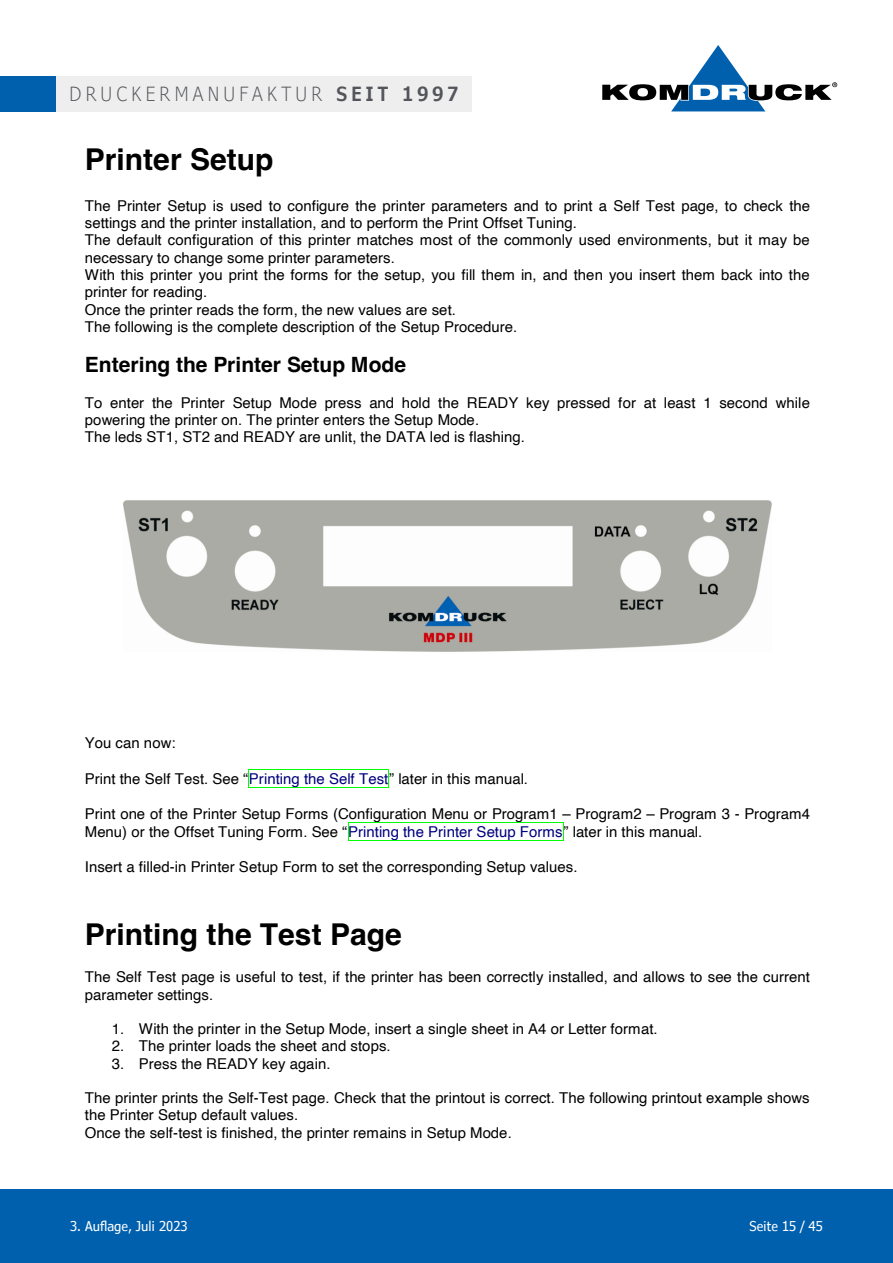
<style>
.page{position:relative;width:893px;height:1263px;background:#fff}
.page>*{position:absolute;margin:0;border:0;box-sizing:border-box;transform-origin:0 0}
.t1{font:700 30px "Helvetica";color:#000}
.t2{font:700 21px "Helvetica";color:#000}
.t3{font:300 condensed 19.5px/14.4px "Verdana Pro";letter-spacing:.22em;color:#54555a}
.t4{font:15px/17.2px "Helvetica";color:#000}
.t5{font:condensed 13.5px "Verdana Pro";color:#fff}
.s1{font-weight:600}
.s2{color:#000080}
</style>
<div class="page">
<div style="left:0;top:1190px;width:893px;height:73px;background:#0160ae"></div>
<div style="left:56px;top:76px;width:416px;height:36px;background:#eeeeef"></div>
<div style="left:0;top:76px;width:56px;height:36px;background:#0160ae"></div>
<svg style="left:602px;top:45px;width:235px;height:66px"></svg>
<img style="left:123px;top:501px;width:648px;height:150px">
<hr style="left:249px;top:769px;width:139px;height:1px;background:#0f0">
<hr style="left:249px;top:787px;width:139px;height:1px;background:#0f0">
<svg style="left:388px;top:769px;width:1px;height:19px"></svg>
<hr style="left:348px;top:822px;width:215px;height:1px;background:#0f0">
<svg style="left:348px;top:823px;width:1px;height:17px"></svg>
<hr style="left:348px;top:840px;width:215px;height:1px;background:#0f0">
<svg style="left:563px;top:822px;width:1px;height:19px"></svg>
<h3 class="t3" style="left:69px;top:73px;width:405px;text-indent:14px">DRUCKERMANUFAKTUR <span class="s1">SEIT 1997<br></span>DRUCKERMANUFAKTUR <span class="s1">SEIT 1997</span></h3>
<h1 class="t1" style="left:85px;top:141px;width:190px">Printer Setup</h1>
<p class="t4" style="left:85px;top:198px;width:727px">The Printer Setup is used to configure the printer parameters and to print a Self Test page, to check the settings and the printer installation, and to perform the Print Offset Tuning.<br>The default configuration of this printer matches most of the commonly used environments, but it may be necessary to change some printer parameters.<br>With this printer you print the forms for the setup, you fill them in, and then you insert them back into the printer for reading.<br>Once the printer reads the form, the new values are set.<br>The following is the complete description of the Setup Procedure.</p>
<h2 class="t2" style="left:85px;top:352px;width:323px">Entering the Printer Setup Mode</h2>
<p class="t4" style="left:85px;top:394px;width:726px">To enter the Printer Setup Mode press and hold the READY key pressed for at least 1 second while powering the printer on. The printer enters the Setup Mode.<br>The leds ST1, ST2 and READY are unlit, the DATA led is flashing.</p>
<p class="t4" style="left:85px;top:735px;width:92px">You can now:</p>
<p class="t4" style="left:85px;top:770px;width:445px">Print the Self Test. See “<span class="s2">Printing the Self Test</span>” later in this manual.</p>
<p class="t4" style="left:85px;top:805px;width:727px;line-height:18px">Print one of the Printer Setup Forms (Configuration Menu or Program1 – Program2 – Program 3 - Program4<br>Menu) or the Offset Tuning Form. See “<span class="s2">Printing the Printer Setup Forms</span>” later in this manual.</p>
<p class="t4" style="left:85px;top:858px;width:494px">Insert a filled-in Printer Setup Form to set the corresponding Setup values.</p>
<h1 class="t1" style="left:85px;top:916px;width:318px">Printing the Test Page</h1>
<p class="t4" style="left:85px;top:969px;width:726px">The Self Test page is useful to test, if the printer has been correctly installed, and allows to see the current parameter settings.</p>
<p class="t4" style="left:112px;top:1021px;width:547px">1. With the printer in the Setup Mode, insert a single sheet in A4 or Letter format.</p>
<p class="t4" style="left:112px;top:1038px;width:280px">2. The printer loads the sheet and stops.</p>
<p class="t4" style="left:112px;top:1055px;width:220px">3. Press the READY key again.</p>
<p class="t4" style="left:85px;top:1089px;width:726px">The printer prints the Self-Test page. Check that the printout is correct. The following printout example shows the Printer Setup default values.<br>Once the self-test is finished, the printer remains in Setup Mode.</p>
<p class="t5" style="left:70px;top:1218px;width:119px">3. Auflage, Juli 2023</p>
<p class="t5" style="left:749px;top:1218px;width:75px">Seite 15 / 45</p>
</div>
